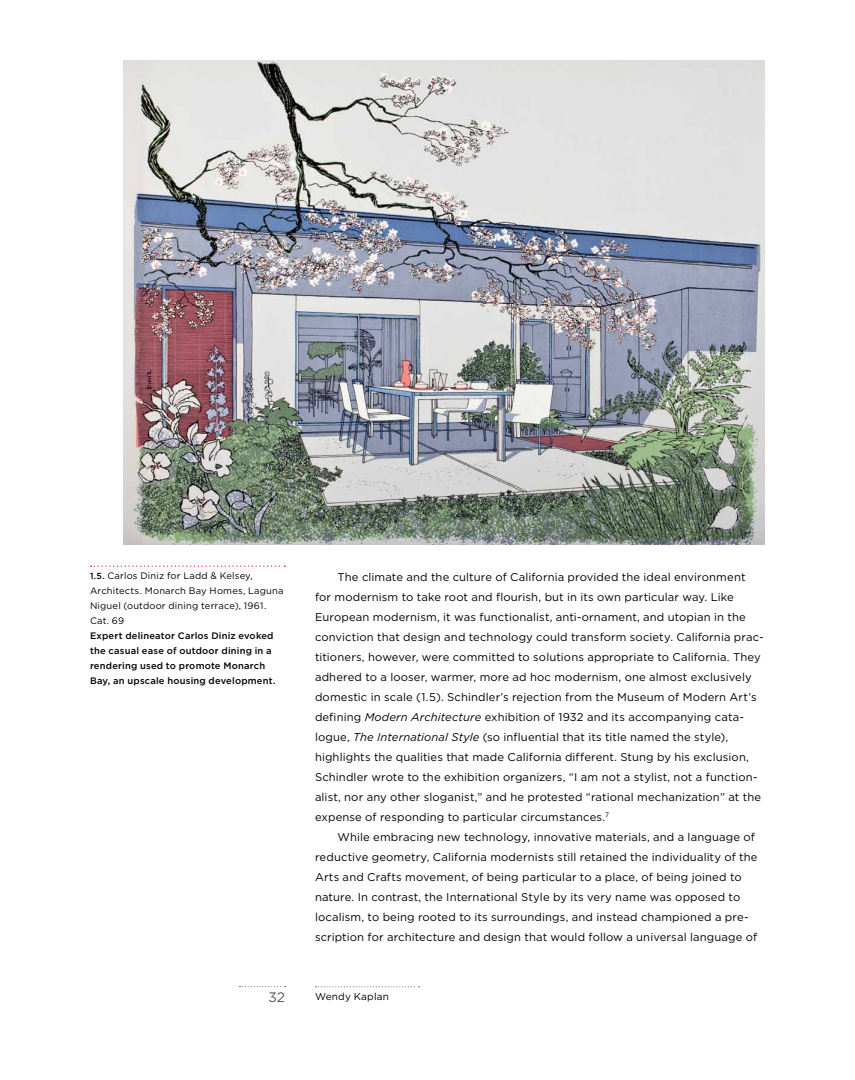
<style>
.page{position:relative;width:855px;height:1080px;background:#fff}
.page>*{position:absolute;margin:0;border:0;box-sizing:border-box;transform-origin:0 0}
.t1{font:13.75px "Gotham";color:#58595b}
.t2{font:11.25px "Gotham";letter-spacing:.01em;color:#000}
.t3{font:10px "Gotham";letter-spacing:.015em;color:#000}
.t4{font:500 9.38px/15px "Gotham";letter-spacing:.02em;color:#000}
.s1{font-size:8.75px}
.s2{font-weight:400}
.s3{font-style:italic}
</style>
<div class="page">
<img style="left:123px;top:60px;width:642px;height:485px">
<svg style="left:91px;top:566px;width:194px;height:1px"></svg>
<svg style="left:240px;top:986px;width:46px;height:1px"></svg>
<svg style="left:315px;top:986px;width:105px;height:1px"></svg>
<p class="t4" style="left:90px;top:568px;width:195px"><span class="s1">1.5.</span> <span class="s2">Carlos Diniz for Ladd &amp; Kelsey, Architects. Monarch Bay Homes, Laguna Niguel (outdoor dining terrace), 1961.<br>Cat. 69<br></span>Expert delineator Carlos Diniz evoked the casual ease of outdoor dining in a rendering used to promote Monarch Bay, an upscale housing development.</p>
<p class="t2" style="left:338px;top:571px;width:410px">The climate and the culture of California provided the ideal environment</p>
<p class="t2" style="left:315px;top:591px;width:420px">for modernism to take root and flourish, but in its own particular way. Like</p>
<p class="t2" style="left:315px;top:611px;width:432px">European modernism, it was functionalist, anti-ornament, and utopian in the</p>
<p class="t2" style="left:315px;top:631px;width:450px">conviction that design and technology could transform society. California prac-</p>
<p class="t2" style="left:315px;top:651px;width:447px">titioners, however, were committed to solutions appropriate to California. They</p>
<p class="t2" style="left:315px;top:671px;width:438px">adhered to a looser, warmer, more ad hoc modernism, one almost exclusively</p>
<p class="t2" style="left:315px;top:691px;width:443px">domestic in scale (1.5). Schindler’s rejection from the Museum of Modern Art’s</p>
<p class="t2" style="left:315px;top:711px;width:431px">defining <span class="s3">Modern Architecture</span> exhibition of 1932 and its accompanying cata-</p>
<p class="t2" style="left:315px;top:731px;width:415px">logue, <span class="s3">The International Style</span> (so influential that its title named the style),</p>
<p class="t2" style="left:315px;top:751px;width:436px">highlights the qualities that made California different. Stung by his exclusion,</p>
<p class="t2" style="left:315px;top:771px;width:444px">Schindler wrote to the exhibition organizers, “I am not a stylist, not a function-</p>
<p class="t2" style="left:315px;top:791px;width:448px">alist, nor any other sloganist,” and he protested “rational mechanization” at the</p>
<p class="t2" style="left:315px;top:811px;width:296px">expense of responding to particular circumstances.<sup>7</sup></p>
<p class="t2" style="left:338px;top:831px;width:419px">While embracing new technology, innovative materials, and a language of</p>
<p class="t2" style="left:315px;top:851px;width:444px">reductive geometry, California modernists still retained the individuality of the</p>
<p class="t2" style="left:315px;top:871px;width:428px">Arts and Crafts movement, of being particular to a place, of being joined to</p>
<p class="t2" style="left:315px;top:891px;width:427px">nature. In contrast, the International Style by its very name was opposed to</p>
<p class="t2" style="left:315px;top:911px;width:435px">localism, to being rooted to its surroundings, and instead championed a pre-</p>
<p class="t2" style="left:315px;top:931px;width:444px">scription for architecture and design that would follow a universal language of</p>
<p class="t1" style="left:268px;top:989px;width:18px">32</p>
<p class="t3" style="left:315px;top:991px;width:76px">Wendy Kaplan</p>
</div>
